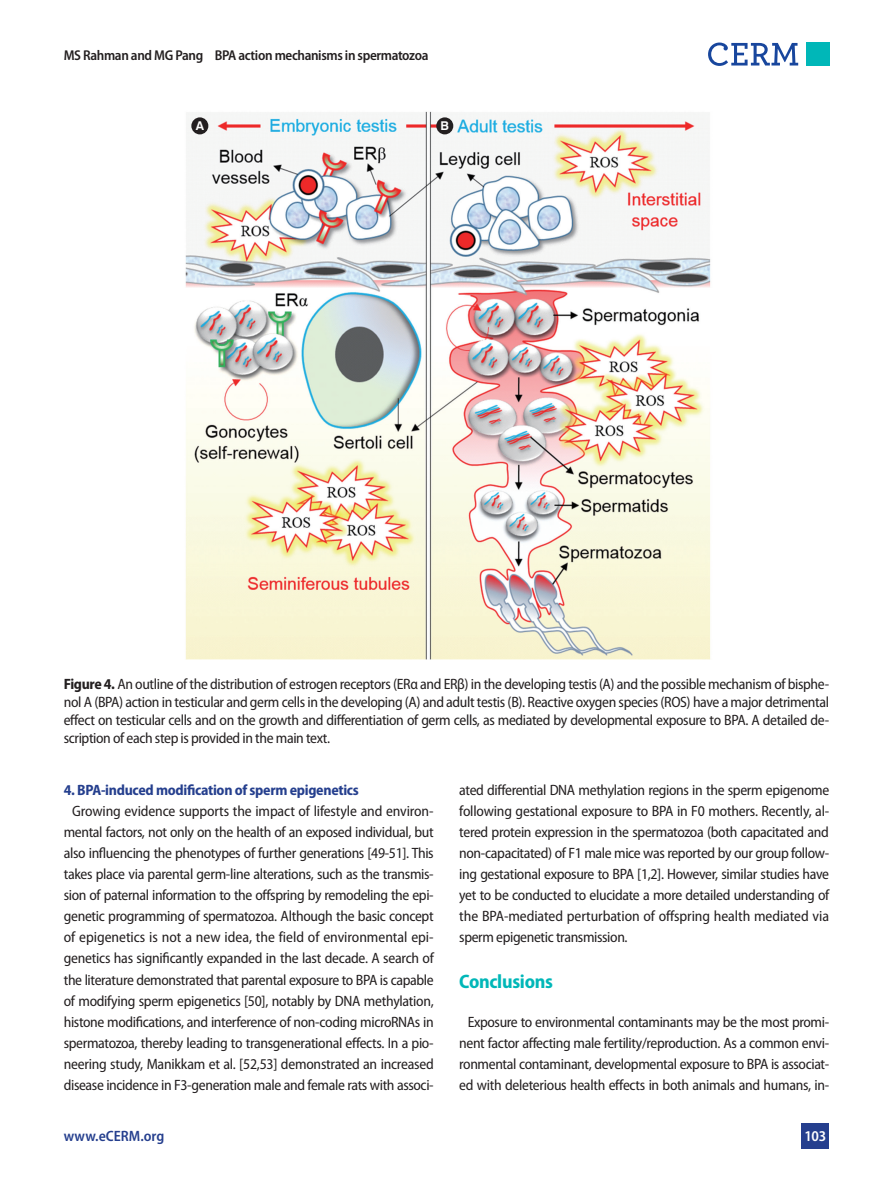
<style>
.page{position:relative;width:893px;height:1191px;background:#fff}
.page>*{position:absolute;margin:0;border:0;box-sizing:border-box;transform-origin:0 0}
.본문_대제목{font:700 semi-condensed 19.5px "Myriad Pro";letter-spacing:-.015em;color:#00b7b8}
.본문{font:semi-condensed 15px/21.1px "Myriad Pro";letter-spacing:-.025em;color:#231f20;text-align:center}
.표_제목__그림_설명{font:semi-condensed 15px/18px "Myriad Pro";letter-spacing:-.025em;color:#231f20;text-align:justify}
.본문_중제목{font:700 semi-condensed 15px "Myriad Pro";letter-spacing:-.02em;color:#253f8e}
.t1{font:600 semi-condensed 15px "Myriad Pro";color:#253f8e}
.t2{font:600 semi-condensed 15px "Myriad Pro";color:#fff}
.t3{font:600 semi-condensed 14.25px "Myriad Pro";letter-spacing:-.025em;color:#231f20}
.t4{font:700 12.15px "Swiss 721 BT";color:#fff}
.s1{font-weight:700}
</style>
<div class="page">
<div style="left:806px;top:43px;width:23px;height:23px;background:#00b7b8"></div>
<svg style="left:708px;top:43px;width:90px;height:23px"></svg>
<div style="left:801px;top:1123px;width:28px;height:25px;background:#253f8e"></div>
<img style="left:185px;top:111px;width:526px;height:548px">
<div style="left:191px;top:117px;width:17px;height:17px;background:#231f20;border-radius:50%"></div>
<div style="left:436px;top:117px;width:17px;height:17px;background:#231f20;border-radius:50%"></div>
<p class="t3" style="left:64px;top:47px;width:366px">MS Rahman and MG Pang BPA action mechanisms in spermatozoa</p>
<p class="t4" style="left:196px;top:118px;width:10px">A</p>
<p class="t4" style="left:441px;top:118px;width:10px">B</p>
<p class="표_제목__그림_설명" style="left:64px;top:675px;width:767px"><span class="s1">Figure 4.</span> An outline of the distribution of estrogen receptors (ERα and ERβ) in the developing testis (A) and the possible mechanism of bisphe&shy;nol A (BPA) action in testicular and germ cells in the developing (A) and adult testis (B). Reactive oxygen species (ROS) have a major detrimental effect on testicular cells and on the growth and differentiation of germ cells, as mediated by developmental exposure to BPA. A detailed de&shy;scription of each step is provided in the main text.</p>
<p class="본문_중제목" style="left:64px;top:781px;width:297px">4. BPA-induced modification of sperm epigenetics</p>
<p class="본문" style="left:64px;top:800px;width:372px">Growing evidence supports the impact of lifestyle and environ&shy;mental factors, not only on the health of an exposed individual, but also influencing the phenotypes of further generations [49-51]. This takes place via parental germ-line alterations, such as the transmis&shy;sion of paternal information to the offspring by remodeling the epi&shy;genetic programming of spermatozoa. Although the basic concept of epigenetics is not a new idea, the field of environmental epi&shy;genetics has significantly expanded in the last decade. A search of the literature demonstrated that parental exposure to BPA is capable of modifying sperm epigenetics [50], notably by DNA methylation, histone modifications, and interference of non-coding microRNAs in spermatozoa, thereby leading to transgenerational effects. In a pio&shy;neering study, Manikkam et al. [52,53] demonstrated an increased disease incidence in F3-generation male and female rats with associ-</p>
<p class="t1" style="left:64px;top:1127px;width:102px">www.eCERM.org</p>
<p class="본문" style="left:459px;top:779px;width:372px;text-align:justify">ated differential DNA methylation regions in the sperm epigenome following gestational exposure to BPA in F0 mothers. Recently, al&shy;tered protein expression in the spermatozoa (both capacitated and non-capacitated) of F1 male mice was reported by our group follow&shy;ing gestational exposure to BPA [1,2]. However, similar studies have yet to be conducted to elucidate a more detailed understanding of the BPA-mediated perturbation of offspring health mediated via sperm epigenetic transmission.</p>
<p class="본문_대제목" style="left:459px;top:970px;width:95px">Conclusions</p>
<p class="본문" style="left:459px;top:1011px;width:371px">Exposure to environmental contaminants may be the most promi&shy;nent factor affecting male fertility/reproduction. As a common envi&shy;ronmental contaminant, developmental exposure to BPA is associat&shy;ed with deleterious health effects in both animals and humans, in-</p>
<p class="t2" style="left:804px;top:1127px;width:23px">103</p>
</div>
